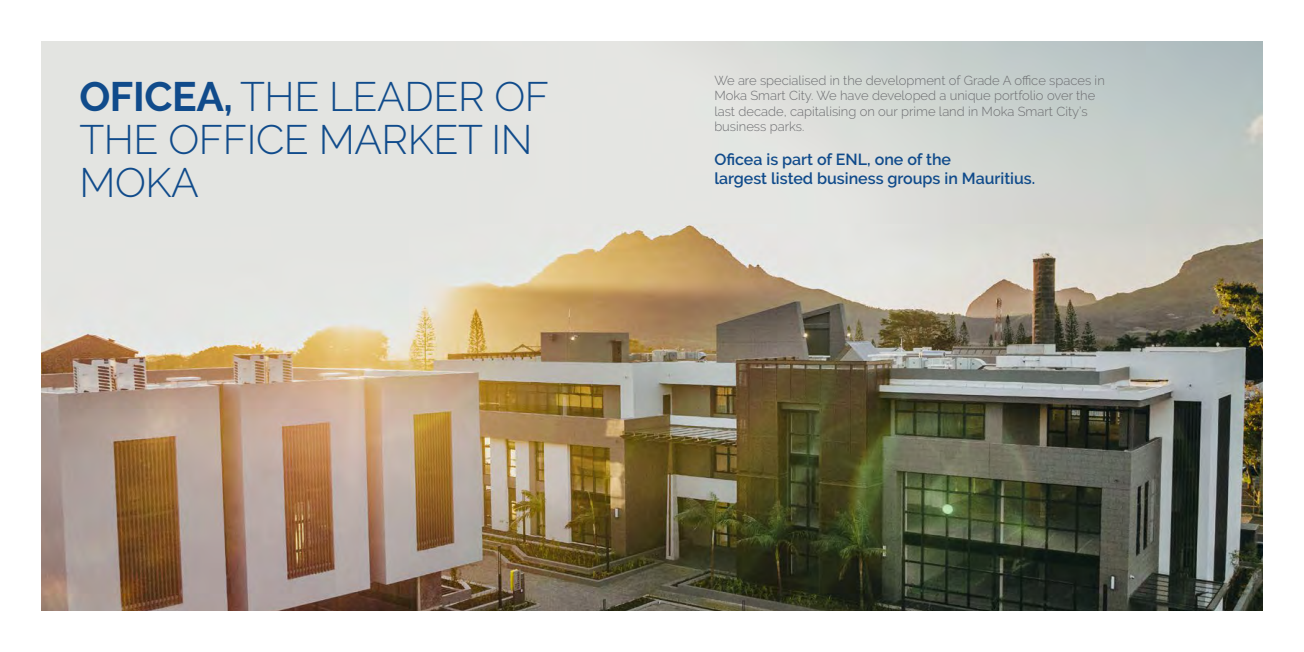
<style>
.page{position:relative;width:1304px;height:652px;background:#fff}
.page>*{position:absolute;margin:0;border:0;box-sizing:border-box;transform-origin:0 0}
.t1{font:300 41px/43px "Raleway";letter-spacing:-.01em;color:#104b8b}
.t2{font:600 16px/19.2px "Raleway";color:#104b8b}
.t3{font:300 13px/15.6px "Raleway";color:#6d6e71}
.s1{font-weight:700}
</style>
<div class="page">
<img style="left:41px;top:41px;width:1222px;height:570px">
<h1 class="t1" style="left:79px;top:75px;width:471px"><span class="s1">OFICEA,</span> THE LEADER OF<br>THE OFFICE MARKET IN<br>MOKA</h1>
<p class="t3" style="left:714px;top:72px;width:392px">We are specialised in the development of Grade A office spaces in Moka Smart City. We have developed a unique portfolio over the last decade, capitalising on our prime land in Moka Smart City’s business parks.</p>
<p class="t2" style="left:714px;top:149px;width:322px">Oficea is part of ENL, one of the<br>largest listed business groups in Mauritius.</p>
</div>
